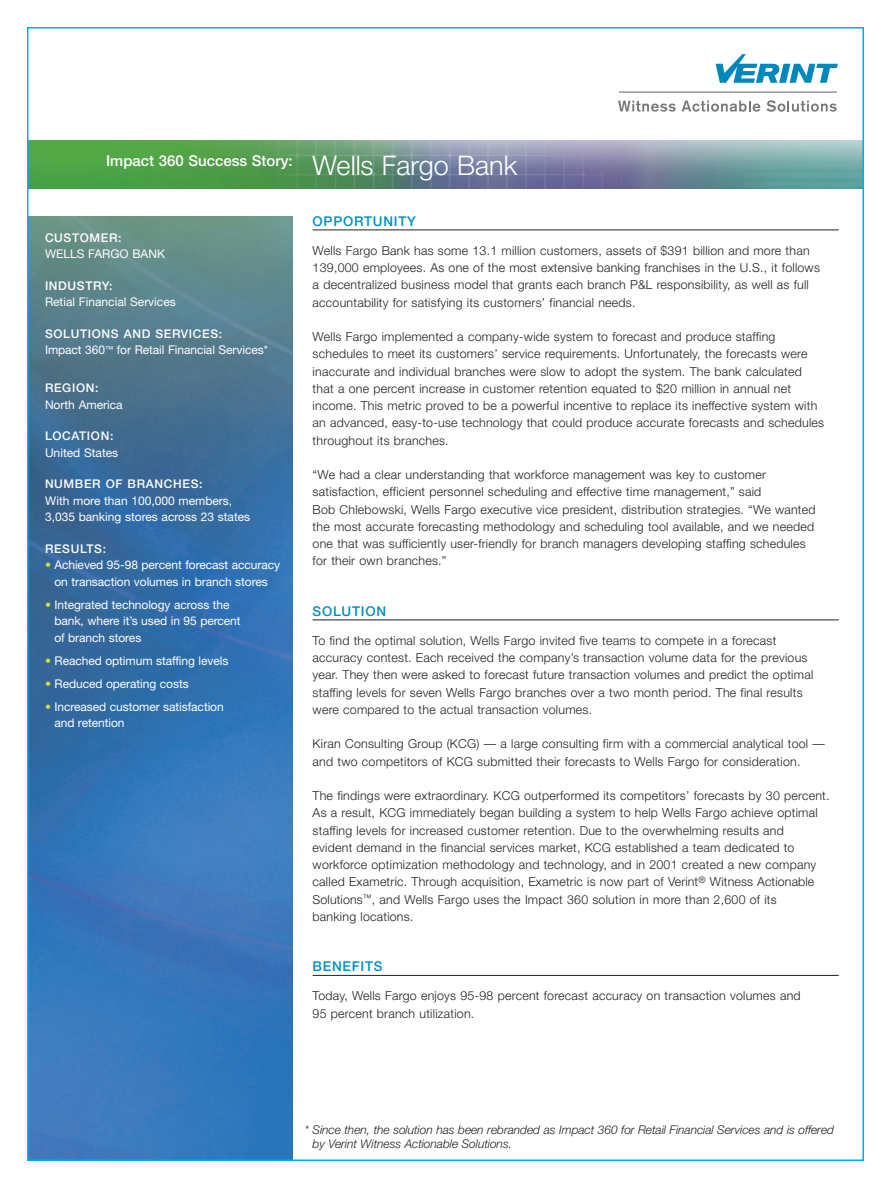
<style>
.page{position:relative;width:891px;height:1188px;background:#fff}
.page>*{position:absolute;margin:0;border:0;box-sizing:border-box;transform-origin:0 0}
.t1{font:300 27px "Helvetica Neue";color:#fff}
.t2{font:500 15px "Helvetica Neue";color:#fff}
.t3{font:500 13.5px "Helvetica Neue";letter-spacing:.055em;color:#008fc5}
.t4{font:300 12.3px/17.2px "Helvetica Neue";letter-spacing:.02em;color:#231f20}
.t5{font:12px/16.5px "Helvetica Neue";letter-spacing:-.005em;color:#fff}
.t6{font:italic 300 12px/14.4px "Helvetica Neue";letter-spacing:-.005em;color:#231f20}
.t7{font:500 12px "Helvetica Neue";letter-spacing:.055em;color:#fff}
.s1{font-weight:500}
.s2{color:#d5df3e}
</style>
<div class="page">
<img style="left:30px;top:141px;width:831px;height:48px">
<img style="left:30px;top:216px;width:263px;height:942px">
<hr style="left:313px;top:230px;width:526px;height:1px;background:#231f20">
<hr style="left:313px;top:620px;width:526px;height:1px;background:#231f20">
<hr style="left:313px;top:975px;width:526px;height:1px;background:#231f20">
<svg style="left:716px;top:54px;width:122px;height:29px"></svg>
<hr style="left:619px;top:92px;width:218px;height:1px;background:#76787b">
<svg style="left:618px;top:101px;width:58px;height:11px"></svg>
<svg style="left:682px;top:101px;width:78px;height:11px"></svg>
<svg style="left:766px;top:100px;width:71px;height:12px"></svg>
<p class="t2" style="left:106px;top:155px;width:188px">Impact 360 Success Story:</p>
<p class="t7" style="left:45px;top:233px;width:78px">CUSTOMER:</p>
<p class="t5" style="left:45px;top:247px;width:122px">WELLS FARGO BANK</p>
<p class="t7" style="left:45px;top:281px;width:69px">INDUSTRY:</p>
<p class="t5" style="left:45px;top:295px;width:132px">Retial Financial Services</p>
<p class="t5" style="left:45px;top:327px;width:224px"><span class="s1">SOLUTIONS AND SERVICES:<br></span>Impact 360<sup>™</sup> for Retail Financial Services*</p>
<p class="t7" style="left:45px;top:384px;width:55px">REGION:</p>
<p class="t5" style="left:45px;top:398px;width:79px">North America</p>
<p class="t7" style="left:45px;top:432px;width:70px">LOCATION:</p>
<p class="t5" style="left:45px;top:446px;width:75px">United States</p>
<p class="t7" style="left:45px;top:480px;width:159px">NUMBER OF BRANCHES:</p>
<p class="t5" style="left:45px;top:494px;width:207px">With more than 100,000 members,<br>3,035 banking stores across 23 states</p>
<p class="t7" style="left:45px;top:544px;width:63px">RESULTS:</p>
<p class="t5" style="left:45px;top:558px;width:237px;text-align:center"><span class="s2">•</span> Achieved 95-98 percent forecast accuracy on transaction volumes in branch stores</p>
<p class="t5" style="left:54px;top:598px;width:188px;text-indent:-9px"><span class="s2">•</span> Integrated technology across the bank, where it’s used in 95 percent of branch stores</p>
<p class="t5" style="left:45px;top:654px;width:185px"><span class="s2">•</span> Reached optimum staffing levels</p>
<p class="t5" style="left:45px;top:677px;width:145px"><span class="s2">•</span> Reduced operating costs</p>
<p class="t5" style="left:54px;top:700px;width:171px;text-indent:-9px"><span class="s2">•</span> Increased customer satisfaction and retention</p>
<h1 class="t1" style="left:313px;top:155px;width:206px">Wells Fargo Bank</h1>
<p class="t3" style="left:313px;top:216px;width:105px">OPPORTUNITY</p>
<p class="t4" style="left:313px;top:243px;width:509px">Wells Fargo Bank has some 13.1 million customers, assets of $391 billion and more than 139,000 employees. As one of the most extensive banking franchises in the U.S., it follows a decentralized business model that grants each branch P&amp;L responsibility, as well as full accountability for satisfying its customers’ financial needs.</p>
<p class="t4" style="left:313px;top:329px;width:513px">Wells Fargo implemented a company-wide system to forecast and produce staffing schedules to meet its customers’ service requirements. Unfortunately, the forecasts were inaccurate and individual branches were slow to adopt the system. The bank calculated that a one percent increase in customer retention equated to $20 million in annual net income. This metric proved to be a powerful incentive to replace its ineffective system with an advanced, easy-to-use technology that could produce accurate forecasts and schedules throughout its branches.</p>
<p class="t4" style="left:313px;top:467px;width:504px">“We had a clear understanding that workforce management was key to customer satisfaction, efficient personnel scheduling and effective time management,” said<br>Bob Chlebowski, Wells Fargo executive vice president, distribution strategies. “We wanted the most accurate forecasting methodology and scheduling tool available, and we needed one that was sufficiently user-friendly for branch managers developing staffing schedules for their own branches.”</p>
<p class="t3" style="left:313px;top:606px;width:75px">SOLUTION</p>
<p class="t4" style="left:313px;top:633px;width:502px">To find the optimal solution, Wells Fargo invited five teams to compete in a forecast accuracy contest. Each received the company’s transaction volume data for the previous year. They then were asked to forecast future transaction volumes and predict the optimal staffing levels for seven Wells Fargo branches over a two month period. The final results were compared to the actual transaction volumes.</p>
<p class="t4" style="left:313px;top:737px;width:514px">Kiran Consulting Group (KCG) — a large consulting firm with a commercial analytical tool — and two competitors of KCG submitted their forecasts to Wells Fargo for consideration.</p>
<p class="t4" style="left:313px;top:788px;width:518px">The findings were extraordinary. KCG outperformed its competitors’ forecasts by 30 percent.<br>As a result, KCG immediately began building a system to help Wells Fargo achieve optimal staffing levels for increased customer retention. Due to the overwhelming results and<br>evident demand in the financial services market, KCG established a team dedicated to workforce optimization methodology and technology, and in 2001 created a new company called Exametric. Through acquisition, Exametric is now part of Verint<sup>®</sup> Witness Actionable Solutions<sup>™</sup>, and Wells Fargo uses the Impact 360 solution in more than 2,600 of its<br>banking locations.</p>
<p class="t3" style="left:313px;top:961px;width:71px">BENEFITS</p>
<p class="t4" style="left:313px;top:989px;width:490px">Today, Wells Fargo enjoys 95-98 percent forecast accuracy on transaction volumes and<br>95 percent branch utilization.</p>
<p class="t6" style="left:313px;top:1123px;width:523px;text-indent:-8px">* Since then, the solution has been rebranded as Impact 360 for Retail Financial Services and is offered by Verint Witness Actionable Solutions.</p>
</div>
